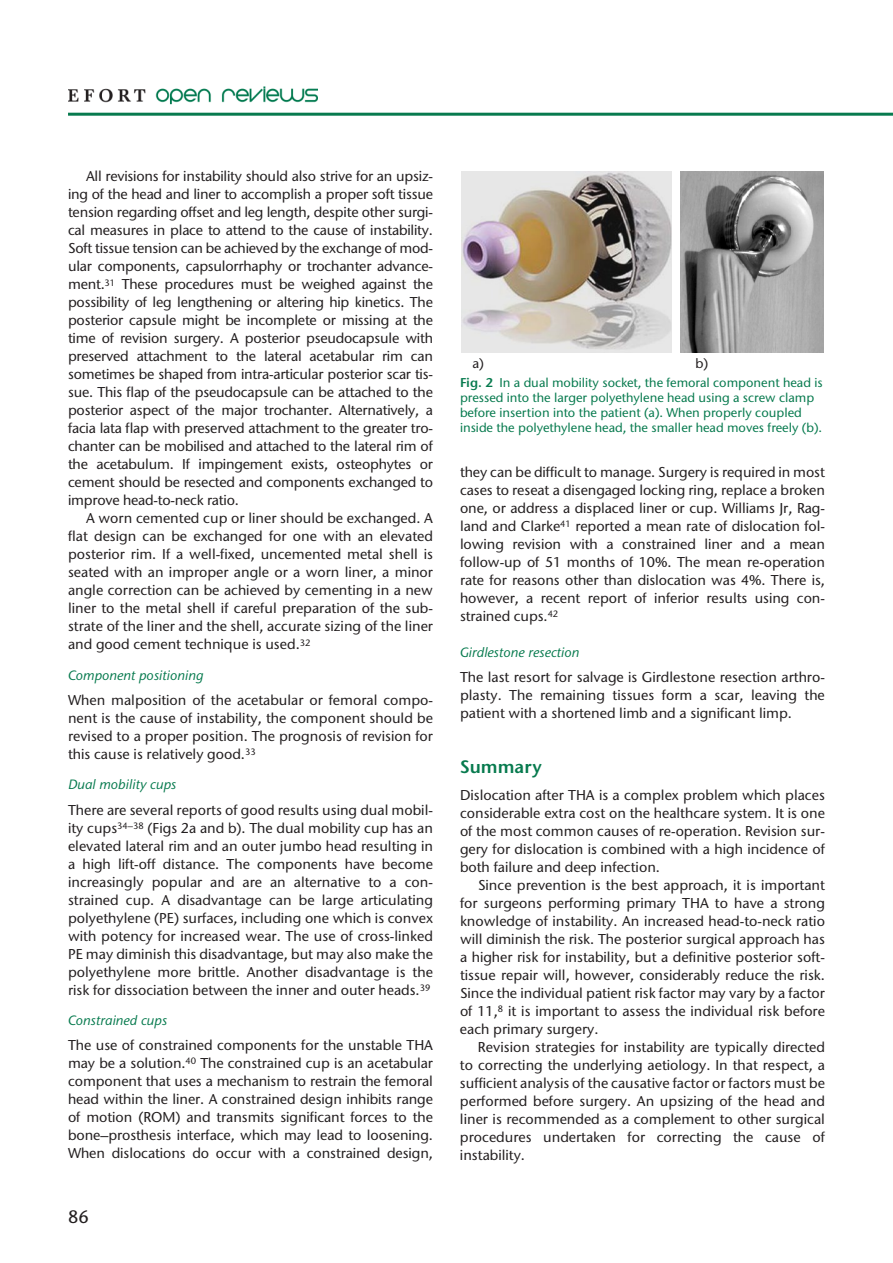
<style>
.page{position:relative;width:893px;height:1263px;background:#fff}
.page>*{position:absolute;margin:0;border:0;box-sizing:border-box;transform-origin:0 0}
.t1{font:600 18px "Stone Sans ITC Pro";color:#077a4e}
.t2{font:500 18px "Stone Sans ITC Pro";color:#231f20}
.t3{font:500 14.25px/18px "Stone Sans ITC Pro";color:#231f20;text-align:justify}
.t4{font:italic 500 13.5px "Stone Sans ITC Pro";color:#077a4e}
.t5{font:500 13.5px "Stone Sans ITC Pro";color:#231f20}
.t6{font:500 12.75px/15px "Stone Sans ITC Pro";color:#077a4e}
.s1{font-weight:600}
</style>
<div class="page">
<img style="left:68px;top:86px;width:249px;height:19px">
<hr style="left:68px;top:113px;width:825px;height:3px;background:#077a4e">
<img style="left:462px;top:171px;width:209px;height:182px">
<img style="left:680px;top:171px;width:143px;height:182px">
<p class="t3" style="left:68px;top:167px;width:367px;text-indent:18px">All revisions for instability should also strive for an upsiz&shy;ing of the head and liner to accomplish a proper soft tissue tension regarding offset and leg length, despite other surgi&shy;cal measures in place to attend to the cause of instability.<br>Soft tissue tension can be achieved by the exchange of mod&shy;ular components, capsulorrhaphy or trochanter advance&shy;ment.<sup>31</sup> These procedures must be weighed against the possibility of leg lengthening or altering hip kinetics. The posterior capsule might be incomplete or missing at the time of revision surgery. A posterior pseudocapsule with preserved attachment to the lateral acetabular rim can sometimes be shaped from intra-articular posterior scar tis&shy;sue. This flap of the pseudocapsule can be attached to the posterior aspect of the major trochanter. Alternatively, a facia lata flap with preserved attachment to the greater tro&shy;chanter can be mobilised and attached to the lateral rim of the acetabulum. If impingement exists, osteophytes or cement should be resected and components exchanged to improve head-to-neck ratio.</p>
<p class="t3" style="left:68px;top:509px;width:367px;text-indent:18px">A worn cemented cup or liner should be exchanged. A flat design can be exchanged for one with an elevated posterior rim. If a well-fixed, uncemented metal shell is seated with an improper angle or a worn liner, a minor angle correction can be achieved by cementing in a new liner to the metal shell if careful preparation of the sub&shy;strate of the liner and the shell, accurate sizing of the liner and good cement technique is used.<sup>32</sup></p>
<p class="t4" style="left:68px;top:667px;width:137px">Component positioning</p>
<p class="t3" style="left:68px;top:691px;width:367px">When malposition of the acetabular or femoral compo&shy;nent is the cause of instability, the component should be revised to a proper position. The prognosis of revision for this cause is relatively good.<sup>33</sup></p>
<p class="t4" style="left:68px;top:776px;width:110px">Dual mobility cups</p>
<p class="t3" style="left:68px;top:800px;width:366px">There are several reports of good results using dual mobil&shy;ity cups<sup>34–38</sup> (Figs 2a and b). The dual mobility cup has an elevated lateral rim and an outer jumbo head resulting in a high lift-off distance. The components have become increasingly popular and are an alternative to a con&shy;strained cup. A disadvantage can be large articulating polyethylene (PE) surfaces, including one which is convex with potency for increased wear. The use of cross-linked PE may diminish this disadvantage, but may also make the polyethylene more brittle. Another disadvantage is the risk for dissociation between the inner and outer heads.<sup>39</sup></p>
<p class="t4" style="left:68px;top:1012px;width:101px">Constrained cups</p>
<p class="t3" style="left:68px;top:1036px;width:367px">The use of constrained components for the unstable THA may be a solution.<sup>40</sup> The constrained cup is an acetabular component that uses a mechanism to restrain the femoral head within the liner. A constrained design inhibits range of motion (ROM) and transmits significant forces to the bone–prosthesis interface, which may lead to loosening.<br>When dislocations do occur with a constrained design,</p>
<p class="t2" style="left:68px;top:1206px;width:22px">86</p>
<p class="t5" style="left:472px;top:355px;width:13px">a)</p>
<p class="t5" style="left:695px;top:355px;width:14px">b)</p>
<p class="t6" style="left:460px;top:375px;width:364px"><span class="s1">Fig. 2</span> In a dual mobility socket, the femoral component head is pressed into the larger polyethylene head using a screw clamp before insertion into the patient (a). When properly coupled inside the polyethylene head, the smaller head moves freely (b).</p>
<p class="t3" style="left:460px;top:463px;width:366px">they can be difficult to manage. Surgery is required in most cases to reseat a disengaged locking ring, replace a broken one, or address a displaced liner or cup. Williams Jr, Rag&shy;land and Clarke<sup>41</sup> reported a mean rate of dislocation fol&shy;lowing revision with a constrained liner and a mean follow-up of 51 months of 10%. The mean re-operation rate for reasons other than dislocation was 4%. There is, however, a recent report of inferior results using con&shy;strained cups.<sup>42</sup></p>
<p class="t4" style="left:460px;top:644px;width:121px">Girdlestone resection</p>
<p class="t3" style="left:460px;top:668px;width:366px">The last resort for salvage is Girdlestone resection arthro&shy;plasty. The remaining tissues form a scar, leaving the patient with a shortened limb and a significant limp.</p>
<p class="t1" style="left:460px;top:755px;width:83px">Summary</p>
<p class="t3" style="left:460px;top:785px;width:366px">Dislocation after THA is a complex problem which places considerable extra cost on the healthcare system. It is one of the most common causes of re-operation. Revision sur&shy;gery for dislocation is combined with a high incidence of both failure and deep infection.</p>
<p class="t3" style="left:460px;top:875px;width:367px;text-indent:18px">Since prevention is the best approach, it is important for surgeons performing primary THA to have a strong knowledge of instability. An increased head-to-neck ratio will diminish the risk. The posterior surgical approach has a higher risk for instability, but a definitive posterior soft&shy;tissue repair will, however, considerably reduce the risk.<br>Since the individual patient risk factor may vary by a factor of 11,<sup>8</sup> it is important to assess the individual risk before each primary surgery.</p>
<p class="t3" style="left:460px;top:1037px;width:366px;text-indent:18px">Revision strategies for instability are typically directed to correcting the underlying aetiology. In that respect, a sufficient analysis of the causative factor or factors must be performed before surgery. An upsizing of the head and liner is recommended as a complement to other surgical procedures undertaken for correcting the cause of instability.</p>
</div>
